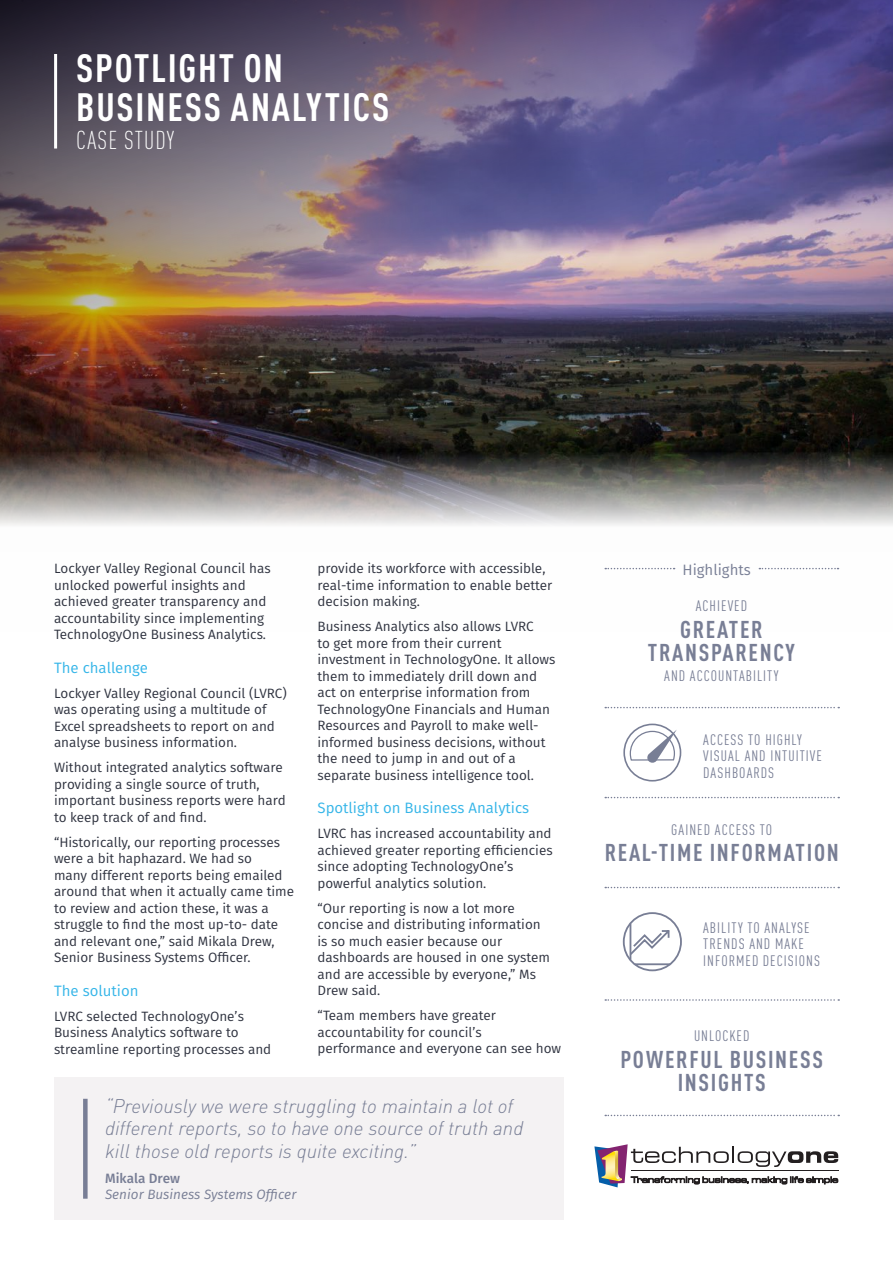
<style>
.page{position:relative;width:893px;height:1263px;background:#fff}
.page>*{position:absolute;margin:0;border:0;box-sizing:border-box;transform-origin:0 0}
.t1{font:700 condensed 39px/39px "DIN Pro";letter-spacing:.045em;color:#fff}
.t2{font:300 condensed 25.5px "DIN Pro";letter-spacing:.045em;color:#fff}
.Stats_light{font:700 condensed 24px/22.5px "DIN Pro";letter-spacing:.07em;color:#787e95;text-align:center}
.Quote_text{font:italic 300 19.5px/22.5px "DIN Pro";color:#787e95}
.Stats_light-2{font:condensed 15px/16.5px "DIN Pro";letter-spacing:.07em;color:#787e95}
.Heading_2{font:15px "Fira Sans";color:#35b5e8}
.Heading_2-2{font:15px "Fira Sans";color:#787e95}
.Starndard_paragraph{font:13.5px/16.5px "Fira Sans";color:#2e323f}
.Standard_italics_tex{font:italic 13.5px "Fira Sans";color:#787e95}
.Standard_text_bold{font:500 13.5px "Fira Sans";color:#787e95}
</style>
<div class="page">
<img style="left:0;top:0;width:893px;height:570px">
<div style="left:54px;top:1077px;width:509px;height:143px;background:#f4f2f3"></div>
<div style="left:83px;top:1099px;width:5px;height:100px;background:#787e95"></div>
<hr style="left:54px;top:54px;width:3px;height:95px;background:#fff">
<svg style="left:605px;top:999px;width:234px;height:2px"></svg>
<svg style="left:605px;top:1115px;width:234px;height:1px"></svg>
<svg style="left:605px;top:887px;width:234px;height:1px"></svg>
<svg style="left:605px;top:797px;width:234px;height:1px"></svg>
<svg style="left:605px;top:707px;width:234px;height:1px"></svg>
<svg style="left:605px;top:568px;width:70px;height:1px"></svg>
<svg style="left:759px;top:568px;width:79px;height:1px"></svg>
<svg style="left:594px;top:1144px;width:244px;height:43px"></svg>
<div style="left:623px;top:912px;width:59px;height:59px;border:2px solid #787e95;border-radius:50%"></div>
<svg style="left:628px;top:928px;width:42px;height:29px"></svg>
<hr style="left:630px;top:924px;width:1px;height:36px;background:#787e95">
<hr style="left:635px;top:963px;width:35px;height:2px;background:#787e95">
<div style="left:623px;top:724px;width:58px;height:57px;border:2px solid #787e95;border-radius:50%"></div>
<svg style="left:629px;top:730px;width:48px;height:33px"></svg>
<p class="t1" style="left:76px;top:45px;width:315px">SPOTLIGHT ON<br>BUSINESS ANALYTICS</p>
<p class="t2" style="left:76px;top:122px;width:100px">CASE STUDY</p>
<p class="Starndard_paragraph" style="left:54px;top:560px;width:218px">Lockyer Valley Regional Council has unlocked powerful insights and achieved greater transparency and accountability since implementing TechnologyOne Business Analytics.</p>
<p class="Heading_2" style="left:54px;top:656px;width:96px">The challenge</p>
<p class="Starndard_paragraph" style="left:54px;top:684px;width:234px">Lockyer Valley Regional Council (LVRC) was operating using a multitude of Excel spreadsheets to report on and analyse business information.</p>
<p class="Starndard_paragraph" style="left:54px;top:759px;width:233px">Without integrated analytics software providing a single source of truth, important business reports were hard to keep track of and find.</p>
<p class="Starndard_paragraph" style="left:54px;top:833px;width:242px">“Historically, our reporting processes were a bit haphazard. We had so<br>many different reports being emailed around that when it actually came time to review and action these, it was a struggle to find the most up-to- date and relevant one,” said Mikala Drew, Senior Business Systems Officer.</p>
<p class="Heading_2" style="left:54px;top:979px;width:86px">The solution</p>
<p class="Starndard_paragraph" style="left:54px;top:1007px;width:219px">LVRC selected TechnologyOne’s<br>Business Analytics software to streamline reporting processes and</p>
<p class="Starndard_paragraph" style="left:317px;top:560px;width:236px">provide its workforce with accessible, real-time information to enable better decision making.</p>
<p class="Starndard_paragraph" style="left:317px;top:618px;width:239px">Business Analytics also allows LVRC<br>to get more from their current investment in TechnologyOne. It allows them to immediately drill down and act on enterprise information from TechnologyOne Financials and Human Resources and Payroll to make well&shy;informed business decisions, without the need to jump in and out of a separate business intelligence tool.</p>
<p class="Heading_2" style="left:317px;top:797px;width:213px">Spotlight on Business Analytics</p>
<p class="Starndard_paragraph" style="left:317px;top:825px;width:237px">LVRC has increased accountability and achieved greater reporting efficiencies since adopting TechnologyOne’s powerful analytics solution.</p>
<p class="Starndard_paragraph" style="left:317px;top:899px;width:234px">“Our reporting is now a lot more concise and distributing information is so much easier because our dashboards are housed in one system and are accessible by everyone,” Ms<br>Drew said.</p>
<p class="Starndard_paragraph" style="left:317px;top:1007px;width:245px">“Team members have greater accountability for council’s performance and everyone can see how</p>
<p class="Quote_text" style="left:105px;top:1093px;width:420px">“Previously we were struggling to maintain a lot of different reports, so to have one source of truth and kill those old reports is quite exciting.”</p>
<p class="Standard_text_bold" style="left:105px;top:1167px;width:77px">Mikala Drew</p>
<p class="Standard_italics_tex" style="left:105px;top:1184px;width:193px">Senior Business Systems Officer</p>
<p class="Heading_2-2" style="left:682px;top:558px;width:70px">Highlights</p>
<p class="Stats_light-2" style="left:696px;top:597px;width:53px">ACHIEVED</p>
<p class="Stats_light" style="left:648px;top:616px;width:149px">GREATER<br>TRANSPARENCY</p>
<p class="Stats_light-2" style="left:664px;top:667px;width:116px">AND ACCOUNTABILITY</p>
<p class="Stats_light-2" style="left:703px;top:730px;width:120px">ACCESS TO HIGHLY<br>VISUAL AND INTUITIVE<br>DASHBOARDS</p>
<p class="Stats_light-2" style="left:671px;top:820px;width:102px">GAINED ACCESS TO</p>
<p class="Stats_light" style="left:605px;top:839px;width:235px">REAL-TIME INFORMATION</p>
<p class="Stats_light-2" style="left:703px;top:918px;width:118px">ABILITY TO ANALYSE<br>TRENDS AND MAKE<br>INFORMED DECISIONS</p>
<p class="Stats_light-2" style="left:694px;top:1027px;width:57px">UNLOCKED</p>
<p class="Stats_light" style="left:620px;top:1046px;width:204px">POWERFUL BUSINESS<br>INSIGHTS</p>
</div>
